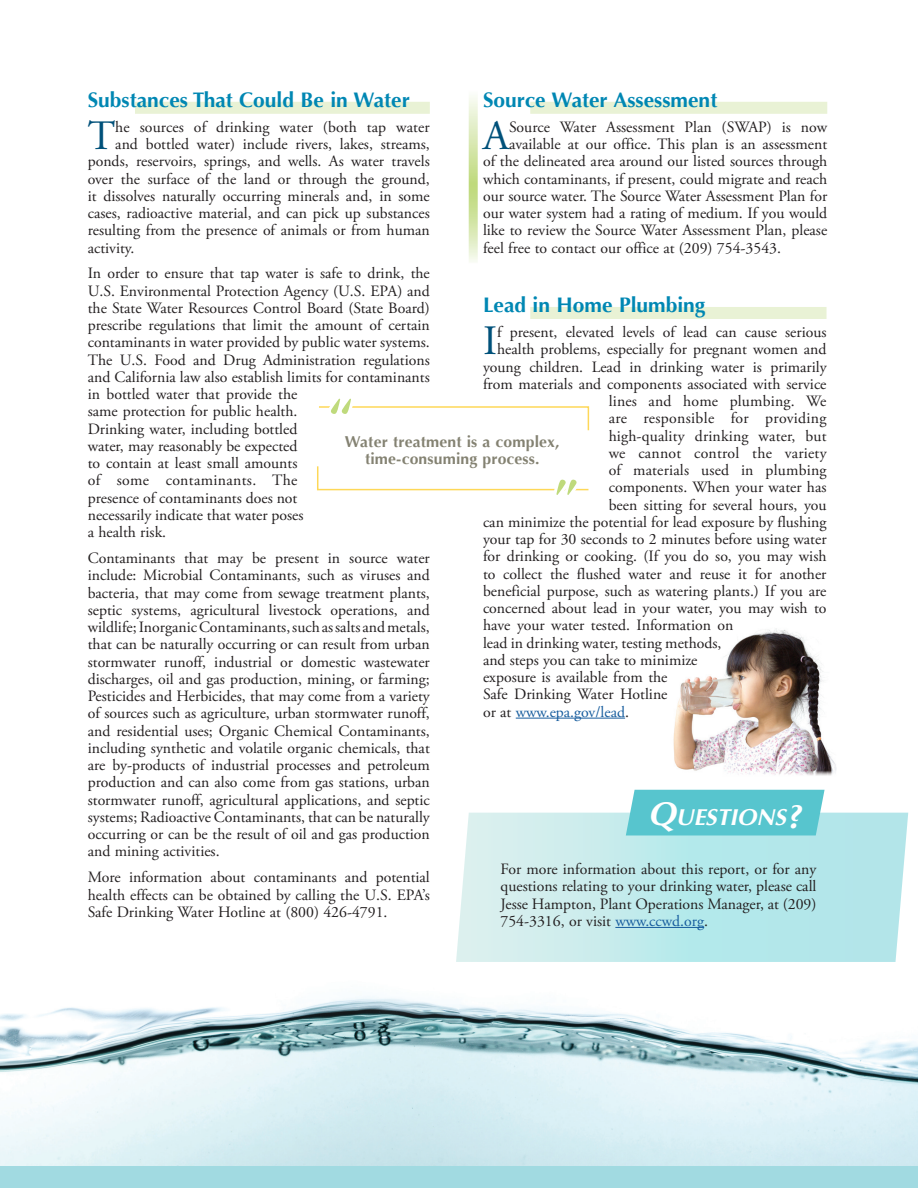
<style>
.page{position:relative;width:918px;height:1188px;background:#fff}
.page>*{position:absolute;margin:0;border:0;box-sizing:border-box;transform-origin:0 0}
.Initial_Cap{font:41.7px "Adobe Garamond Pro";color:#00517a}
.t1{font:italic 700 23.1px "Optima";color:#fff}
.Article_Headline-BLO{font:700 21px "Optima";color:#0087b3}
.First_Paragraph{font:15.75px/17.2px "Adobe Garamond Pro";color:#231f20;text-align:justify}
.Initial_Cap-2{font:15.75px "Adobe Garamond Pro";color:#231f20}
.First_Paragraph-2{font:700 15.75px/17.2px "Optima";letter-spacing:.01em;color:#848272;text-align:center}
.Initial_Cap-3{font:15.75px "Adobe Garamond Pro";letter-spacing:.02em;color:#231f20}
.Initial_Cap-4{font:15.75px "Adobe Garamond Pro";color:#175d9e}
.s1{color:#231f20}
.s2{font-size:33px}
.s3{color:#175d9e}
</style>
<div class="page">
<img style="left:0;top:996px;width:918px;height:170px">
<div style="left:0;top:1166px;width:918px;height:22px;background:#a1dae1"></div>
<svg style="left:456px;top:813px;width:452px;height:149px;background:#c1eaec"></svg>
<div style="left:626px;top:790px;width:199px;height:45px;background:#57c5ce"></div>
<hr style="left:615px;top:927px;width:89px;height:1px;background:#175d9e">
<div style="left:530px;top:102px;width:297px;height:12px;background:#e9f2d5"></div>
<div style="left:530px;top:307px;width:297px;height:12px;background:#e9f2d5"></div>
<hr style="left:516px;top:718px;width:109px;height:1px;background:#175d9e">
<svg style="left:319px;top:398px;width:271px;height:33px"></svg>
<svg style="left:317px;top:466px;width:272px;height:29px"></svg>
<img style="left:673px;top:628px;width:163px;height:148px">
<svg style="left:469px;top:96px;width:9px;height:166px"></svg>
<div style="left:135px;top:102px;width:295px;height:12px;background:#e9f2d5"></div>
<p class="Article_Headline-BLO" style="left:88px;top:88px;width:324px">Substances That Could Be in Water</p>
<p class="Initial_Cap" style="left:88px;top:111px;width:29px">T</p>
<p class="Initial_Cap-2" style="left:115px;top:117px;width:316px">he sources of drinking water (both tap water</p>
<p class="Article_Headline-BLO" style="left:483px;top:88px;width:236px">Source Water Assessment</p>
<p class="Initial_Cap" style="left:483px;top:111px;width:28px">A</p>
<p class="Initial_Cap-2" style="left:509px;top:117px;width:320px">Source Water Assessment Plan (SWAP) is now</p>
<p class="Initial_Cap-2" style="left:115px;top:135px;width:316px">and bottled water) include rivers, lakes, streams,</p>
<p class="Initial_Cap-2" style="left:88px;top:152px;width:344px">ponds, reservoirs, springs, and wells. As water travels</p>
<p class="Initial_Cap-2" style="left:88px;top:169px;width:344px">over the surface of the land or through the ground,</p>
<p class="Initial_Cap-2" style="left:88px;top:186px;width:344px">it dissolves naturally occurring minerals and, in some</p>
<p class="Initial_Cap-2" style="left:88px;top:204px;width:344px">cases, radioactive material, and can pick up substances</p>
<p class="Initial_Cap-2" style="left:88px;top:221px;width:344px">resulting from the presence of animals or from human</p>
<p class="Initial_Cap-2" style="left:88px;top:238px;width:48px">activity.</p>
<p class="First_Paragraph" style="left:88px;top:265px;width:344px;text-align:left">In order to ensure that tap water is safe to drink, the U.S. Environmental Protection Agency (U.S. EPA) and the State Water Resources Control Board (State Board) prescribe regulations that limit the amount of certain contaminants in water provided by public water systems.<br>The U.S. Food and Drug Administration regulations and California law also establish limits for contaminants in bottled water that provide the<br>same protection for public health.<br>Drinking water, including bottled<br>water, may reasonably be expected<br>to contain at least small amounts<br>of some contaminants. The<br>presence of contaminants does not<br>necessarily indicate that water poses<br>a health risk.</p>
<p class="First_Paragraph" style="left:88px;top:550px;width:344px">Contaminants that may be present in source water include: Microbial Contaminants, such as viruses and bacteria, that may come from sewage treatment plants, septic systems, agricultural livestock operations, and wildlife; Inorganic Contaminants, such as salts and metals, that can be naturally occurring or can result from urban stormwater runoff, industrial or domestic wastewater discharges, oil and gas production, mining, or farming; Pesticides and Herbicides, that may come from a variety of sources such as agriculture, urban stormwater runoff, and residential uses; Organic Chemical Contaminants, including synthetic and volatile organic chemicals, that are by-products of industrial processes and petroleum production and can also come from gas stations, urban stormwater runoff, agricultural applications, and septic systems; Radioactive Contaminants, that can be naturally occurring or can be the result of oil and gas production and mining activities.</p>
<p class="First_Paragraph" style="left:88px;top:869px;width:344px">More information about contaminants and potential health effects can be obtained by calling the U.S. EPA’s Safe Drinking Water Hotline at (800) 426-4791.</p>
<p class="Initial_Cap-2" style="left:509px;top:135px;width:320px">available at our office. This plan is an assessment</p>
<p class="Initial_Cap-2" style="left:483px;top:152px;width:346px">of the delineated area around our listed sources through</p>
<p class="Initial_Cap-2" style="left:483px;top:169px;width:346px">which contaminants, if present, could migrate and reach</p>
<p class="Initial_Cap-2" style="left:483px;top:186px;width:346px">our source water. The Source Water Assessment Plan for</p>
<p class="Initial_Cap-2" style="left:483px;top:204px;width:346px">our water system had a rating of medium. If you would</p>
<p class="Initial_Cap-2" style="left:483px;top:221px;width:346px">like to review the Source Water Assessment Plan, please</p>
<p class="Initial_Cap-2" style="left:483px;top:238px;width:300px">feel free to contact our office at (209) 754-3543.</p>
<p class="Article_Headline-BLO" style="left:483px;top:293px;width:224px">Lead in Home Plumbing</p>
<p class="Initial_Cap" style="left:483px;top:316px;width:16px">I</p>
<p class="Initial_Cap-2" style="left:497px;top:323px;width:331px">f present, elevated levels of lead can cause serious</p>
<p class="Initial_Cap-2" style="left:497px;top:340px;width:331px">health problems, especially for pregnant women and</p>
<p class="Initial_Cap-2" style="left:483px;top:357px;width:345px">young children. Lead in drinking water is primarily</p>
<p class="Initial_Cap-2" style="left:483px;top:374px;width:345px">from materials and components associated with service</p>
<p class="Initial_Cap-2" style="left:609px;top:392px;width:219px">lines and home plumbing. We</p>
<p class="Initial_Cap-3" style="left:609px;top:409px;width:219px">are responsible for providing</p>
<p class="Initial_Cap-2" style="left:609px;top:426px;width:219px">high-quality drinking water, but</p>
<p class="Initial_Cap-2" style="left:609px;top:443px;width:219px">we cannot control the variety</p>
<p class="Initial_Cap-2" style="left:609px;top:461px;width:219px">of materials used in plumbing</p>
<p class="Initial_Cap-2" style="left:609px;top:478px;width:219px">components. When your water has</p>
<p class="Initial_Cap-2" style="left:609px;top:495px;width:219px">been sitting for several hours, you</p>
<p class="Initial_Cap-2" style="left:483px;top:512px;width:345px">can minimize the potential for lead exposure by flushing</p>
<p class="Initial_Cap-2" style="left:483px;top:530px;width:345px">your tap for 30 seconds to 2 minutes before using water</p>
<p class="Initial_Cap-2" style="left:483px;top:547px;width:345px">for drinking or cooking. (If you do so, you may wish</p>
<p class="Initial_Cap-2" style="left:483px;top:564px;width:345px">to collect the flushed water and reuse it for another</p>
<p class="Initial_Cap-2" style="left:483px;top:581px;width:345px">beneficial purpose, such as watering plants.) If you are</p>
<p class="Initial_Cap-2" style="left:483px;top:599px;width:345px">concerned about lead in your water, you may wish to</p>
<p class="Initial_Cap-2" style="left:483px;top:616px;width:252px">have your water tested. Information on</p>
<p class="Initial_Cap-2" style="left:483px;top:633px;width:240px">lead in drinking water, testing methods,</p>
<p class="Initial_Cap-2" style="left:483px;top:650px;width:216px">and steps you can take to minimize</p>
<p class="Initial_Cap-2" style="left:483px;top:668px;width:186px">exposure is available from the</p>
<p class="Initial_Cap-2" style="left:483px;top:685px;width:186px">Safe Drinking Water Hotline</p>
<p class="Initial_Cap-4" style="left:483px;top:702px;width:148px"><span class="s1">or at</span> www.epa.gov/lead<span class="s1">.</span></p>
<p class="First_Paragraph-2" style="left:345px;top:433px;width:216px">Water treatment is a complex, time-consuming process.</p>
<p class="t1" style="left:648px;top:804px;width:162px"><span class="s2">Q</span>UESTIONS<span class="s2">?</span></p>
<p class="First_Paragraph" style="left:501px;top:861px;width:317px">For more information about this report, or for any questions relating to your drinking water, please call Jesse Hampton, Plant Operations Manager, at (209)<br>754-3316, or visit <span class="s3">www.ccwd.org</span>.</p>
</div>
